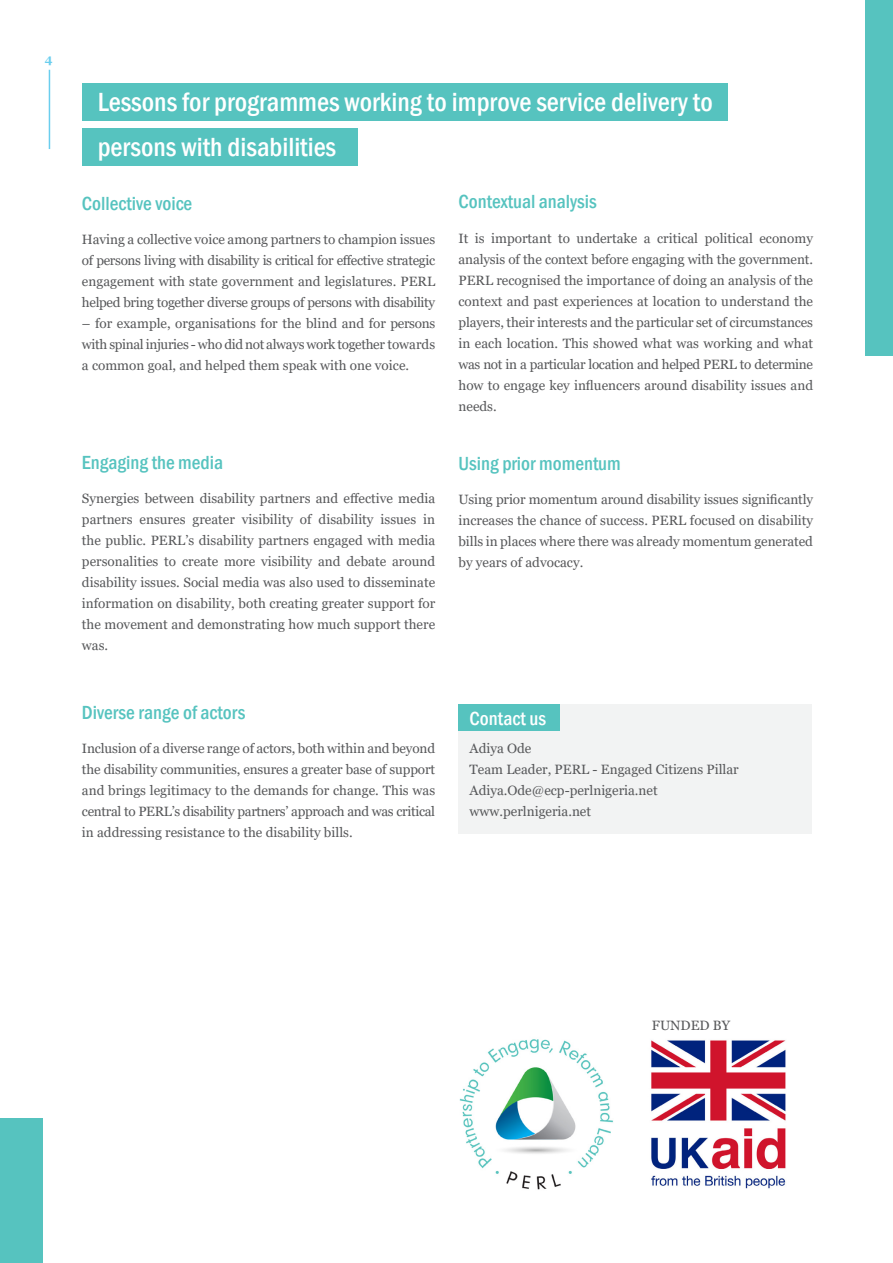
<style>
.page{position:relative;width:893px;height:1263px;background:#fff}
.page>*{position:absolute;margin:0;border:0;box-sizing:border-box;transform-origin:0 0}
.t1{font:500 condensed 27px "Franklin Gothic";color:#fff}
.t2{font:500 condensed 19.5px "Franklin Gothic";color:#56c3bf}
.t3{font:500 condensed 19.5px "Franklin Gothic";color:#fff}
.t4{font:13.5px/21px "Georgia";color:#57585a;text-align:justify}
.t5{font:700 12px "Georgia";color:#6aceee}
</style>
<div class="page">
<div style="left:458px;top:704px;width:354px;height:130px;background:#f2f3f3"></div>
<div style="left:458px;top:704px;width:102px;height:27px;background:#56c3bf"></div>
<div style="left:82px;top:84px;width:645px;height:37px;background:#56c3bf"></div>
<div style="left:82px;top:128px;width:275px;height:37px;background:#56c3bf"></div>
<hr style="left:49px;top:70px;width:1px;height:79px;background:#6aceee">
<div style="left:865px;top:0;width:28px;height:355px;background:#56c3bf"></div>
<div style="left:0;top:1118px;width:42px;height:145px;background:#56c3bf"></div>
<img style="left:651px;top:1040px;width:135px;height:149px">
<img style="left:459px;top:1039px;width:154px;height:151px">
<p class="t5" style="left:45px;top:51px;width:9px">4</p>
<p class="t1" style="left:98px;top:84px;width:617px">Lessons for programmes working to improve service delivery to</p>
<p class="t1" style="left:98px;top:129px;width:240px">persons with disabilities</p>
<p class="t2" style="left:82px;top:191px;width:112px">Collective voice</p>
<p class="t4" style="left:82px;top:229px;width:355px">Having a collective voice among partners to champion issues of persons living with disability is critical for effective strategic engagement with state government and legislatures. PERL helped bring together diverse groups of persons with disability</p>
<p class="t4" style="left:82px;top:313px;width:355px">– for example, organisations for the blind and for persons with spinal injuries - who did not always work together towards a common goal, and helped them speak with one voice.</p>
<p class="t2" style="left:458px;top:189px;width:140px">Contextual analysis</p>
<p class="t4" style="left:458px;top:228px;width:356px">It is important to undertake a critical political economy analysis of the context before engaging with the government.<br>PERL recognised the importance of doing an analysis of the context and past experiences at location to understand the players, their interests and the particular set of circumstances in each location. This showed what was working and what was not in a particular location and helped PERL to determine how to engage key influencers around disability issues and needs.</p>
<p class="t2" style="left:82px;top:450px;width:143px">Engaging the media</p>
<p class="t4" style="left:82px;top:488px;width:355px">Synergies between disability partners and effective media partners ensures greater visibility of disability issues in the public. PERL’s disability partners engaged with media personalities to create more visibility and debate around disability issues. Social media was also used to disseminate information on disability, both creating greater support for the movement and demonstrating how much support there was.</p>
<p class="t2" style="left:458px;top:450px;width:164px">Using prior momentum</p>
<p class="t4" style="left:458px;top:489px;width:356px">Using prior momentum around disability issues significantly increases the chance of success. PERL focused on disability bills in places where there was already momentum generated by years of advocacy.</p>
<p class="t2" style="left:82px;top:700px;width:165px">Diverse range of actors</p>
<p class="t3" style="left:470px;top:705px;width:78px">Contact us</p>
<p class="t4" style="left:82px;top:738px;width:355px">Inclusion of a diverse range of actors, both within and beyond the disability communities, ensures a greater base of support and brings legitimacy to the demands for change. This was central to PERL’s disability partners’ approach and was critical in addressing resistance to the disability bills.</p>
<p class="t4" style="left:470px;top:738px;width:63px">Adiya Ode</p>
<p class="t4" style="left:470px;top:759px;width:271px">Team Leader, PERL - Engaged Citizens Pillar</p>
<p class="t4" style="left:470px;top:780px;width:190px">Adiya.Ode@ecp-perlnigeria.net</p>
<p class="t4" style="left:470px;top:801px;width:123px">www.perlnigeria.net</p>
<p class="t4" style="left:652px;top:1015px;width:80px">FUNDED BY</p>
</div>
